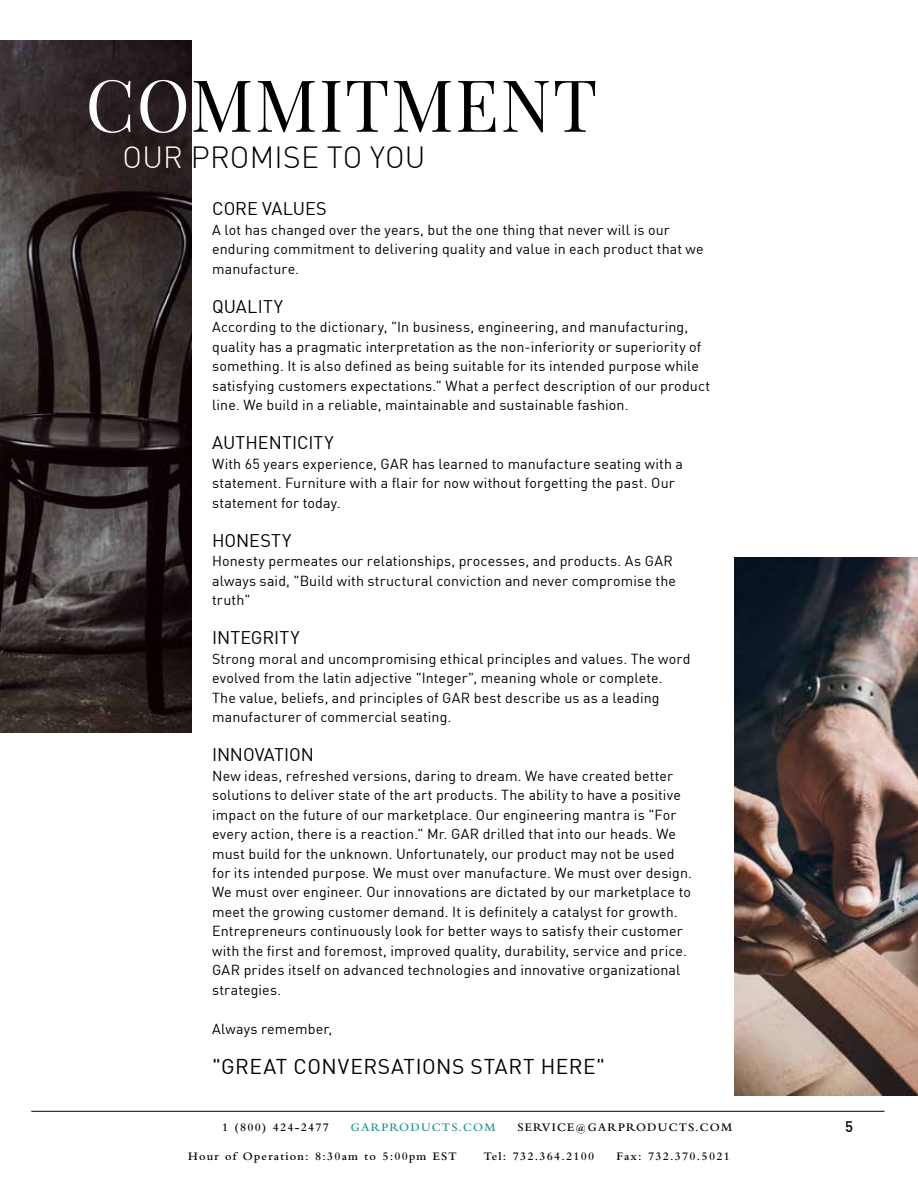
<style>
.page{position:relative;width:918px;height:1188px;background:#fff}
.page>*{position:absolute;margin:0;border:0;box-sizing:border-box;transform-origin:0 0}
.t1{font:72px "Playfair Display";letter-spacing:.02em;color:#000}
.t2{font:300 30px "DINOT";letter-spacing:.01em;color:#000}
.t3{font:21px "DINOT";letter-spacing:.02em;color:#000}
.t4{font:18px "DINOT";letter-spacing:-.005em;color:#000}
.t5{font:500 15px "DINOT";color:#000}
.t6{font:14.25px/19.5px "DINOT";letter-spacing:.01em;color:#000}
.t7{font:600 12px "Bembo MT Pro";letter-spacing:.1em;color:#000}
.t8{font:600 12px "Bembo MT Pro";letter-spacing:.1em;color:#1e988a}
.s1{color:#fff}
</style>
<div class="page">
<img style="left:734px;top:557px;width:184px;height:538px">
<img style="left:0;top:40px;width:191px;height:693px">
<hr style="left:31px;top:1111px;width:854px;height:1px;background:#000">
<h1 class="t1" style="left:86px;top:48px;width:513px"><span class="s1">CO</span>MMITMENT</h1>
<h2 class="t2" style="left:123px;top:134px;width:305px"><span class="s1">OUR</span> PROMISE TO YOU</h2>
<p class="t4" style="left:212px;top:195px;width:116px">CORE VALUES</p>
<p class="t6" style="left:212px;top:218px;width:493px">A lot has changed over the years, but the one thing that never will is our enduring commitment to delivering quality and value in each product that we manufacture.</p>
<p class="t4" style="left:212px;top:292px;width:72px">QUALITY</p>
<p class="t6" style="left:212px;top:316px;width:500px">According to the dictionary, "In business, engineering, and manufacturing, quality has a pragmatic interpretation as the non-inferiority or superiority of something. It is also defined as being suitable for its intended purpose while satisfying customers expectations." What a perfect description of our product line. We build in a reliable, maintainable and sustainable fashion.</p>
<p class="t4" style="left:212px;top:429px;width:123px">AUTHENTICITY</p>
<p class="t6" style="left:212px;top:452px;width:472px">With 65 years experience, GAR has learned to manufacture seating with a statement. Furniture with a flair for now without forgetting the past. Our statement for today.</p>
<p class="t4" style="left:212px;top:526px;width:81px">HONESTY</p>
<p class="t6" style="left:212px;top:550px;width:465px">Honesty permeates our relationships, processes, and products. As GAR always said, "Build with structural conviction and never compromise the truth"</p>
<p class="t4" style="left:212px;top:624px;width:89px">INTEGRITY</p>
<p class="t6" style="left:212px;top:647px;width:480px">Strong moral and uncompromising ethical principles and values. The word evolved from the latin adjective "Integer", meaning whole or complete.<br>The value, beliefs, and principles of GAR best describe us as a leading manufacturer of commercial seating.</p>
<p class="t4" style="left:212px;top:741px;width:103px">INNOVATION</p>
<p class="t6" style="left:212px;top:764px;width:481px">New ideas, refreshed versions, daring to dream. We have created better solutions to deliver state of the art products. The ability to have a positive impact on the future of our marketplace. Our engineering mantra is "For every action, there is a reaction." Mr. GAR drilled that into our heads. We must build for the unknown. Unfortunately, our product may not be used for its intended purpose. We must over manufacture. We must over design.<br>We must over engineer. Our innovations are dictated by our marketplace to meet the growing customer demand. It is definitely a catalyst for growth.<br>Entrepreneurs continuously look for better ways to satisfy their customer with the first and foremost, improved quality, durability, service and price.<br>GAR prides itself on advanced technologies and innovative organizational strategies.</p>
<p class="t6" style="left:212px;top:1018px;width:122px">Always remember,</p>
<h3 class="t3" style="left:212px;top:1050px;width:394px">"GREAT CONVERSATIONS START HERE"</h3>
<p class="t7" style="left:222px;top:1121px;width:108px">1 (800) 424-2477</p>
<p class="t8" style="left:351px;top:1121px;width:146px">GARPRODUCTS.COM</p>
<p class="t7" style="left:517px;top:1121px;width:216px">SERVICE@GARPRODUCTS.COM</p>
<p class="t7" style="left:188px;top:1150px;width:270px">Hour of Operation: 8:30am to 5:00pm EST</p>
<p class="t7" style="left:484px;top:1150px;width:112px">Tel: 732.364.2100</p>
<p class="t7" style="left:616px;top:1150px;width:115px">Fax: 732.370.5021</p>
<p class="t5" style="left:845px;top:1115px;width:9px">5</p>
</div>
